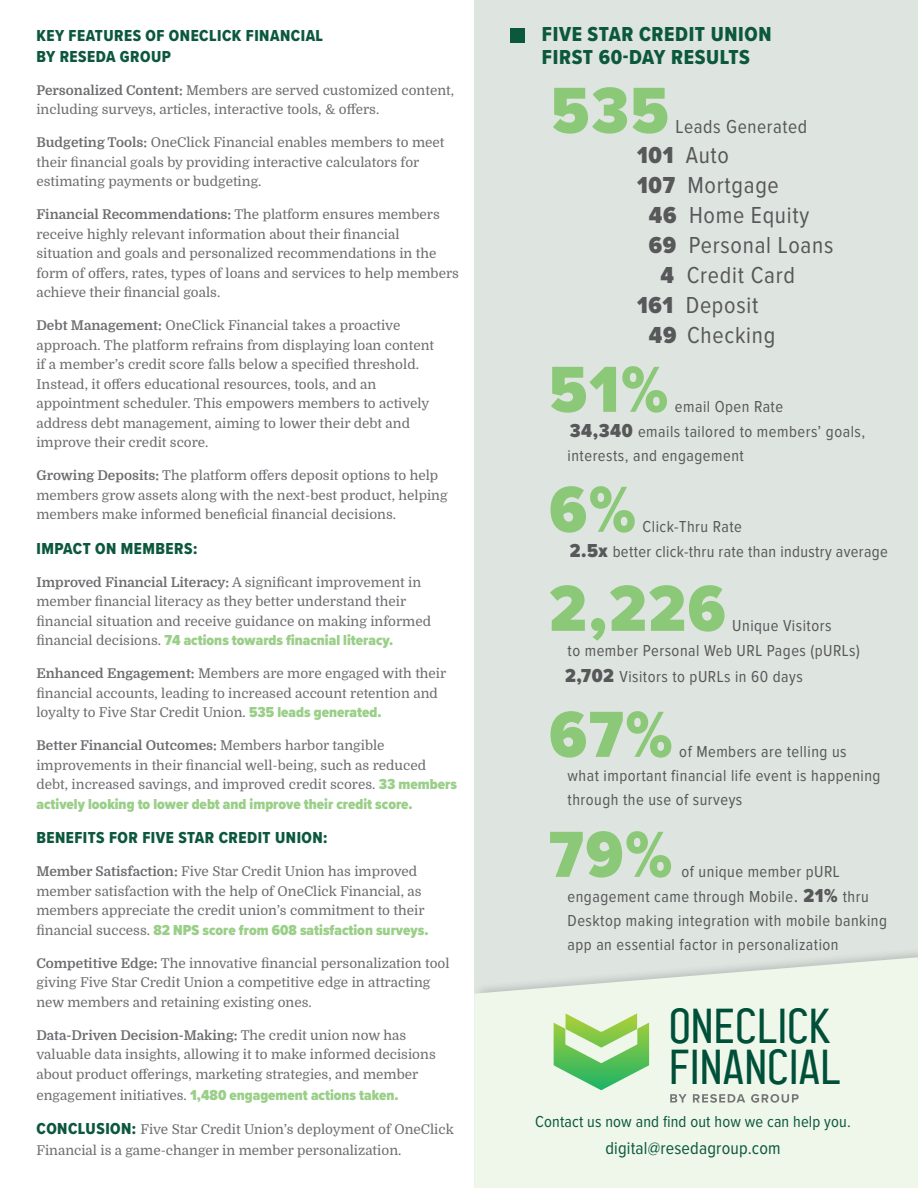
<style>
.page{position:relative;width:918px;height:1188px;background:#fff}
.page>*{position:absolute;margin:0;border:0;box-sizing:border-box;transform-origin:0 0}
.body{font:900 67.5px "Proxima Nova Cond";letter-spacing:.03em;color:#8bc978}
.t1{font:46.8px/41.1px "Plat Nomor";color:#005039}
.body-2{font:24px "Proxima Nova Cond";letter-spacing:.03em;color:#57585a}
.body-3{font:21px/22.5px "Proxima Nova Cond Extrabld";letter-spacing:.03em;color:#0c583d}
.body-4{font:19.5px "Proxima Nova Cond";letter-spacing:.03em;color:#57585a}
.t2{font:18px "Proxima Nova Cond";letter-spacing:.01em;color:#0c583d}
.body-5{font:16.5px/25.5px "Proxima Nova Cond";letter-spacing:.03em;color:#57585a}
.body-6{font:16.5px/21px "Proxima Nova Cond Extrabld";letter-spacing:.03em;color:#0c583d}
.t3{font:16.5px "Proxima Nova Cond";letter-spacing:.01em;color:#0c583d}
.body-7{font:900 15px "Proxima Nova Cond";color:#9acf88}
.body-8{font:13.5px/19.5px "Domine";color:#6c6d70}
.s1{font-weight:700}
.s2{font-family:"Domine";font-weight:400;font-size:13.5px;color:#6c6d70}
.s3{font-family:"Proxima Nova Cond";font-weight:900;font-size:15px;color:#9acf88}
.s4{font-family:"Proxima Nova Cond Extrabld";font-size:16.5px;color:#0c583d}
.s5{font-weight:900}
.s6{font-weight:900;font-size:19.5px}
.s7{font-size:19.5px}
</style>
<div class="page">
<div style="left:474px;top:0;width:444px;height:1188px;background:#dee4e0"></div>
<div style="left:472px;top:946px;width:446px;height:242px;background:#231f20;opacity:.2"></div>
<svg style="left:474px;top:957px;width:444px;height:231px;background:#ecf4e9"></svg>
<svg style="left:554px;top:1013px;width:95px;height:77px;background:#a2d994"></svg>
<svg style="left:670px;top:1094px;width:17px;height:9px"></svg>
<svg style="left:693px;top:1094px;width:52px;height:9px"></svg>
<svg style="left:751px;top:1094px;width:48px;height:9px"></svg>
<div style="left:511px;top:28px;width:14px;height:14px;background:#0c583d"></div>
<p class="body-6" style="left:36px;top:25px;width:288px">KEY FEATURES OF ONECLICK FINANCIAL<br>BY RESEDA GROUP</p>
<p class="body-8" style="left:36px;top:81px;width:419px"><span class="s1">Personalized Content:</span> Members are served customized content, including surveys, articles, interactive tools, &amp; offers.</p>
<p class="body-8" style="left:36px;top:133px;width:410px"><span class="s1">Budgeting Tools:</span> OneClick Financial enables members to meet their financial goals by providing interactive calculators for estimating payments or budgeting.</p>
<p class="body-8" style="left:36px;top:205px;width:424px"><span class="s1">Financial Recommendations:</span> The platform ensures members receive highly relevant information about their financial situation and goals and personalized recommendations in the form of offers, rates, types of loans and services to help members achieve their financial goals.</p>
<p class="body-8" style="left:36px;top:316px;width:399px"><span class="s1">Debt Management:</span> OneClick Financial takes a proactive approach. The platform refrains from displaying loan content if a member’s credit score falls below a specified threshold.<br>Instead, it offers educational resources, tools, and an appointment scheduler. This empowers members to actively address debt management, aiming to lower their debt and improve their credit score.</p>
<p class="body-8" style="left:36px;top:466px;width:413px"><span class="s1">Growing Deposits:</span> The platform offers deposit options to help members grow assets along with the next-best product, helping members make informed beneficial financial decisions.</p>
<p class="body-6" style="left:36px;top:538px;width:162px">IMPACT ON MEMBERS:</p>
<p class="body-8" style="left:36px;top:573px;width:396px"><span class="s1">Improved Financial Literacy:</span> A significant improvement in member financial literacy as they better understand their financial situation and receive guidance on making informed</p>
<p class="body-7" style="left:36px;top:629px;width:358px"><span class="s2">financial decisions.</span> 74 actions towards finacnial literacy.</p>
<p class="body-8" style="left:36px;top:664px;width:411px"><span class="s1">Enhanced Engagement:</span> Members are more engaged with their financial accounts, leading to increased account retention and loyalty to Five Star Credit Union. <span class="s3">535 leads generated.</span></p>
<p class="body-8" style="left:36px;top:736px;width:422px"><span class="s1">Better Financial Outcomes:</span> Members harbor tangible improvements in their financial well-being, such as reduced debt, increased savings, and improved credit scores. <span class="s3">33 members</span></p>
<p class="body-7" style="left:36px;top:793px;width:378px">actively looking to lower debt and improve their credit score.</p>
<p class="body-6" style="left:36px;top:827px;width:293px">BENEFITS FOR FIVE STAR CREDIT UNION:</p>
<p class="body-8" style="left:36px;top:862px;width:390px"><span class="s1">Member Satisfaction:</span> Five Star Credit Union has improved member satisfaction with the help of OneClick Financial, as members appreciate the credit union’s commitment to their</p>
<p class="body-7" style="left:36px;top:919px;width:394px"><span class="s2">financial success.</span> 82 NPS score from 608 satisfaction surveys.</p>
<p class="body-8" style="left:36px;top:954px;width:415px"><span class="s1">Competitive Edge:</span> The innovative financial personalization tool giving Five Star Credit Union a competitive edge in attracting new members and retaining existing ones.</p>
<p class="body-8" style="left:36px;top:1026px;width:401px"><span class="s1">Data-Driven Decision-Making:</span> The credit union now has valuable data insights, allowing it to make informed decisions about product offerings, marketing strategies, and member</p>
<p class="body-7" style="left:36px;top:1084px;width:364px"><span class="s2">engagement initiatives.</span> 1,480 engagement actions taken.</p>
<p class="body-8" style="left:36px;top:1119px;width:419px;line-height:21px"><span class="s4">CONCLUSION:</span> Five Star Credit Union’s deployment of OneClick<br>Financial is a game-changer in member personalization.</p>
<p class="body-3" style="left:542px;top:23px;width:231px">FIVE STAR CREDIT UNION<br>FIRST 60-DAY RESULTS</p>
<p class="body" style="left:551px;top:61px;width:119px">535</p>
<p class="body-4" style="left:675px;top:117px;width:133px">Leads Generated</p>
<p class="body-2" style="left:637px;top:144px;width:93px"><span class="s5">101</span> Auto</p>
<p class="body-2" style="left:637px;top:174px;width:143px"><span class="s5">107</span> Mortgage</p>
<p class="body-2" style="left:649px;top:204px;width:162px"><span class="s5">46</span> Home Equity</p>
<p class="body-2" style="left:649px;top:234px;width:186px"><span class="s5">69</span> Personal Loans</p>
<p class="body-2" style="left:661px;top:264px;width:136px"><span class="s5">4</span> Credit Card</p>
<p class="body-2" style="left:637px;top:294px;width:123px"><span class="s5">161</span> Deposit</p>
<p class="body-2" style="left:649px;top:324px;width:128px"><span class="s5">49</span> Checking</p>
<p class="body" style="left:549px;top:340px;width:120px">51%</p>
<p class="body-5" style="left:570px;top:394px;width:297px;text-indent:105px">email Open Rate<br><span class="s6">34,340</span> emails tailored to members’ goals,</p>
<p class="body-5" style="left:568px;top:444px;width:178px">interests, and engagement</p>
<p class="body" style="left:549px;top:460px;width:88px">6%</p>
<p class="body-5" style="left:570px;top:514px;width:320px;text-indent:73px">Click-Thru Rate<br><span class="s6">2.5x</span> better click-thru rate than industry average</p>
<p class="body" style="left:549px;top:559px;width:178px">2,226</p>
<p class="body-5" style="left:565px;top:613px;width:296px;text-indent:167px">Unique Visitors<br>to member Personal Web URL Pages (pURLs)<br><span class="s6">2,702</span> Visitors to pURLs in 60 days</p>
<p class="body" style="left:549px;top:685px;width:125px">67%</p>
<p class="body-5" style="left:568px;top:740px;width:314px;line-height:24px;text-indent:112px">of Members are telling us what important financial life event is happening through the use of surveys</p>
<p class="body" style="left:549px;top:805px;width:125px">79%</p>
<p class="body-5" style="left:568px;top:859px;width:303px;text-indent:114px">of unique member pURL engagement came through Mobile<span class="s7">.</span> <span class="s6">21%</span> thru</p>
<p class="body-5" style="left:568px;top:910px;width:321px;line-height:24px">Desktop making integration with mobile banking app an essential factor in personalization</p>
<h2 class="t1" style="left:669px;top:1008px;width:173px">ONECLICK<br>FINANCIAL</h2>
<p class="t3" style="left:535px;top:1114px;width:317px">Contact us now and find out how we can help you.</p>
<p class="t2" style="left:605px;top:1140px;width:177px">digital@resedagroup.com</p>
</div>
